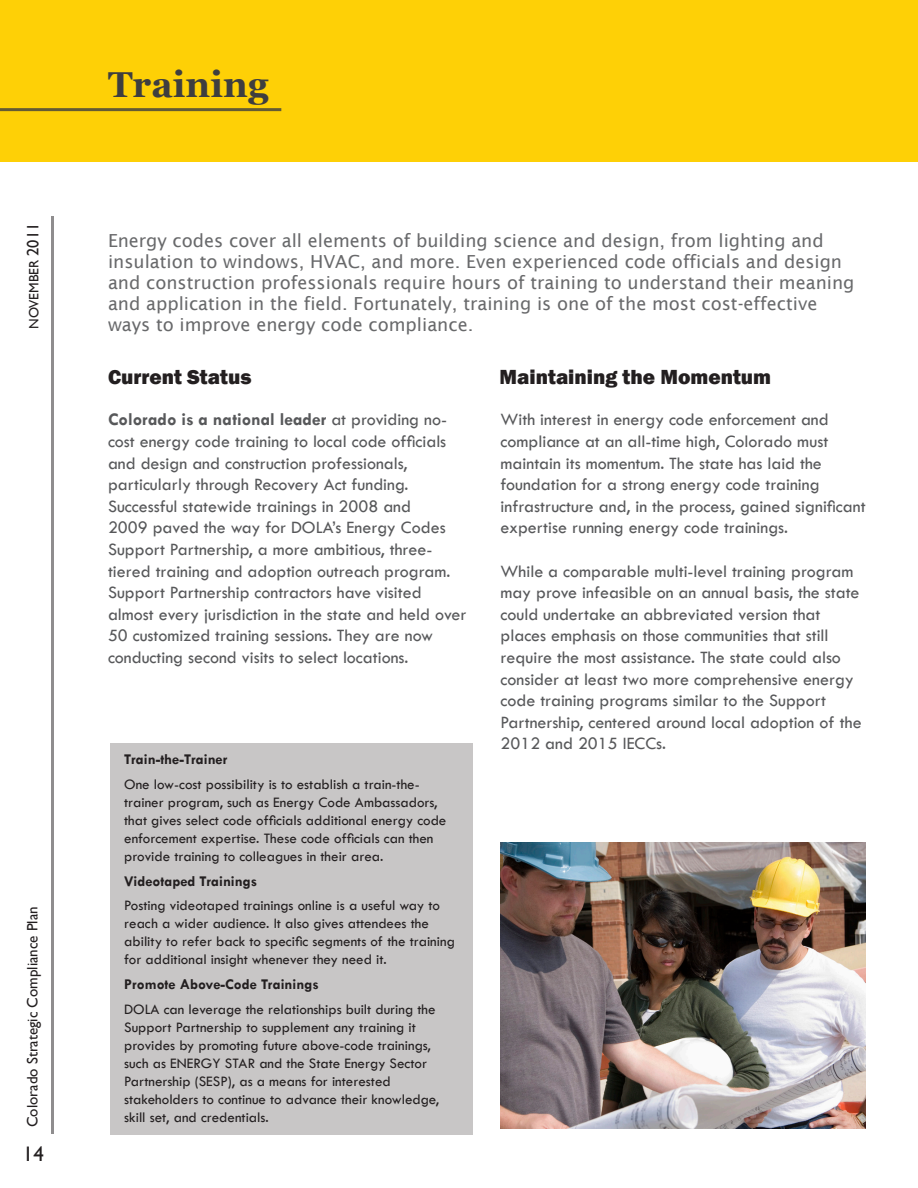
<style>
.page{position:relative;width:918px;height:1188px;background:#fff}
.page>*{position:absolute;margin:0;border:0;box-sizing:border-box;transform-origin:0 0}
.t1{font:700 36px "Georgia";color:#3e3e3f}
.t2{font:800 21px "Franklin Gothic";color:#231f20}
.t3{font:21px "Gill Sans";color:#231f20}
.t4{font:18px/21.6px "Tw Cen";color:#57585a}
.t5{font:18px/21px "Lucida Sans";color:#57585a}
.t6{font:15px/18px "Tw Cen";color:#231f20}
.t7{font:700 15px "Tw Cen";color:#231f20}
.t8{font:15px "Gill Sans";color:#231f20}
.t9{font:13.5px "Gill Sans";color:#231f20}
.s1{font-size:16.5px}
.s2{font-weight:700}
</style>
<div class="page">
<div style="left:0;top:0;width:918px;height:162px;background:#fed006"></div>
<div style="left:110px;top:744px;width:362px;height:391px;background:#c8c6c6"></div>
<img style="left:501px;top:842px;width:365px;height:286px">
<hr style="left:51px;top:216px;width:3px;height:918px;background:#8f8d8e">
<hr style="left:0;top:108px;width:281px;height:3px;background:#3e3e3f">
<p class="t9" style="left:26px;top:329px;width:108px;rotate:-90deg">NOVEMBER <span class="s1">2011</span></p>
<p class="t8" style="left:24px;top:1127px;width:222px;rotate:-90deg">Colorado Strategic Compliance Plan</p>
<p class="t3" style="left:23px;top:1142px;width:22px">14</p>
<p class="t1" style="left:108px;top:64px;width:162px">Training</p>
<p class="t5" style="left:108px;top:230px;width:748px">Energy codes cover all elements of building science and design, from lighting and insulation to windows, HVAC, and more. Even experienced code officials and design and construction professionals require hours of training to understand their meaning and application in the field. Fortunately, training is one of the most cost-effective ways to improve energy code compliance.</p>
<p class="t2" style="left:108px;top:364px;width:145px">Current Status</p>
<p class="t2" style="left:500px;top:364px;width:273px">Maintaining the Momentum</p>
<p class="t4" style="left:108px;top:409px;width:360px"><span class="s2">Colorado is a national leader</span> at providing no&shy;cost energy code training to local code officials and design and construction professionals, particularly through Recovery Act funding.<br>Successful statewide trainings in 2008 and<br>2009 paved the way for DOLA’s Energy Codes Support Partnership, a more ambitious, three&shy;tiered training and adoption outreach program.<br>Support Partnership contractors have visited almost every jurisdiction in the state and held over 50 customized training sessions. They are now conducting second visits to select locations.</p>
<p class="t4" style="left:501px;top:409px;width:367px">With interest in energy code enforcement and compliance at an all-time high, Colorado must maintain its momentum. The state has laid the foundation for a strong energy code training infrastructure and, in the process, gained significant expertise running energy code trainings.</p>
<p class="t4" style="left:501px;top:560px;width:363px">While a comparable multi-level training program may prove infeasible on an annual basis, the state could undertake an abbreviated version that places emphasis on those communities that still require the most assistance. The state could also consider at least two more comprehensive energy code training programs similar to the Support Partnership, centered around local adoption of the 2012 and 2015 IECCs.</p>
<p class="t7" style="left:124px;top:750px;width:105px">Train-the-Trainer</p>
<p class="t6" style="left:124px;top:775px;width:324px">One low-cost possibility is to establish a train-the&shy;trainer program, such as Energy Code Ambassadors, that gives select code officials additional energy code enforcement expertise. These code officials can then provide training to colleagues in their area.</p>
<p class="t7" style="left:124px;top:872px;width:135px">Videotaped Trainings</p>
<p class="t6" style="left:124px;top:897px;width:332px">Posting videotaped trainings online is a useful way to reach a wider audience. It also gives attendees the ability to refer back to specific segments of the training for additional insight whenever they need it.</p>
<p class="t7" style="left:124px;top:975px;width:196px">Promote Above-Code Trainings</p>
<p class="t6" style="left:124px;top:1000px;width:316px">DOLA can leverage the relationships built during the Support Partnership to supplement any training it provides by promoting future above-code trainings, such as ENERGY STAR and the State Energy Sector Partnership (SESP), as a means for interested stakeholders to continue to advance their knowledge, skill set, and credentials.</p>
</div>
